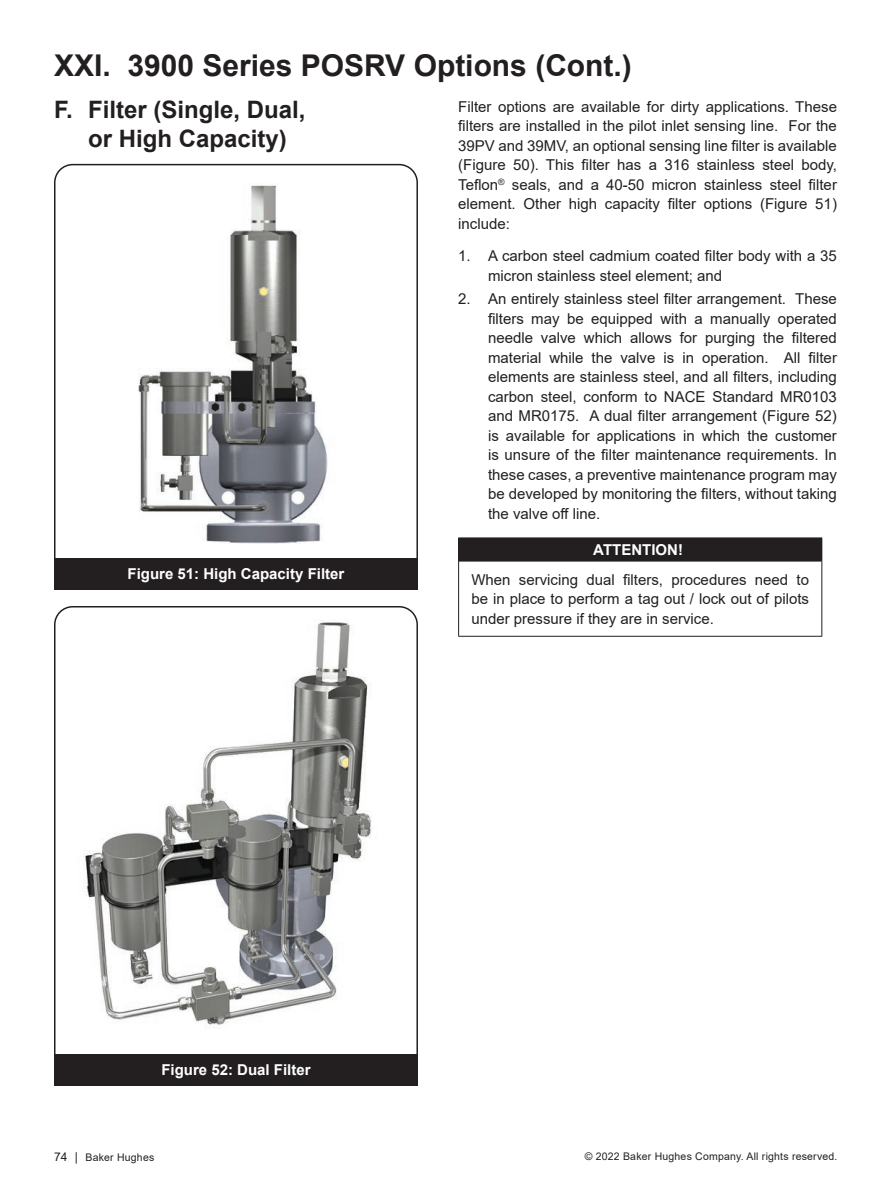
<style>
.page{position:relative;width:891px;height:1188px;background:#fff}
.page>*{position:absolute;margin:0;border:0;box-sizing:border-box;transform-origin:0 0}
.t1{font:700 30px "Arial";color:#231f20}
.t2{font:700 24px/28.8px "Arial";color:#231f20}
.t3{font:15px/19.5px "Arial";color:#231f20;text-align:justify}
.t4{font:700 15px "Arial";color:#fff}
.t5{font:10.5px "Arial";letter-spacing:.02em;color:#231f20}
.s1{font-weight:400;color:#231f20}
.s2{font-size:12px}
</style>
<div class="page">
<div style="left:459px;top:538px;width:363px;height:23px;background:#231f20"></div>
<svg style="left:458px;top:539px;width:1px;height:22px"></svg>
<hr style="left:458px;top:538px;width:364px;height:1px;background:#231f20">
<hr style="left:458px;top:561px;width:1px;height:75px;background:#231f20">
<hr style="left:821px;top:561px;width:1px;height:75px;background:#231f20">
<hr style="left:459px;top:560px;width:362px;height:2px;background:#231f20">
<hr style="left:458px;top:636px;width:364px;height:1px;background:#231f20">
<img style="left:138px;top:185px;width:190px;height:358px">
<div style="left:54px;top:164px;width:364px;height:425px;border:2px solid #231f20;border-radius:18px"></div>
<div style="left:54px;top:558px;width:364px;height:31px;background:#231f20"></div>
<img style="left:84px;top:622px;width:288px;height:406px">
<div style="left:54px;top:606px;width:364px;height:479px;border:2px solid #231f20;border-radius:18px"></div>
<div style="left:54px;top:1054px;width:364px;height:31px;background:#231f20"></div>
<p class="t1" style="left:54px;top:44px;width:579px">XXI. 3900 Series POSRV Options (Cont.)</p>
<p class="t2" style="left:88px;top:96px;width:219px;text-indent:-34px">F. Filter (Single, Dual, or High Capacity)</p>
<p class="t3" style="left:458px;top:97px;width:380px">Filter options are available for dirty applications. These filters are installed in the pilot inlet sensing line. For the 39PV and 39MV, an optional sensing line filter is available (Figure 50). This filter has a 316 stainless steel body, Teflon<sup>®</sup> seals, and a 40-50 micron stainless steel filter element. Other high capacity filter options (Figure 51) include:</p>
<p class="t3" style="left:488px;top:246px;width:350px;text-indent:-30px">1. A carbon steel cadmium coated filter body with a 35 micron stainless steel element; and</p>
<p class="t3" style="left:488px;top:289px;width:350px;text-indent:-30px">2. An entirely stainless steel filter arrangement. These filters may be equipped with a manually operated needle valve which allows for purging the filtered material while the valve is in operation. All filter elements are stainless steel, and all filters, including carbon steel, conform to NACE Standard MR0103 and MR0175. A dual filter arrangement (Figure 52) is available for applications in which the customer is unsure of the filter maintenance requirements. In these cases, a preventive maintenance program may be developed by monitoring the filters, without taking the valve off line.</p>
<p class="t4" style="left:593px;top:539px;width:95px">ATTENTION!<span class="s1">!</span></p>
<p class="t3" style="left:471px;top:569px;width:339px">When servicing dual filters, procedures need to be in place to perform a tag out / lock out of pilots under pressure if they are in service.</p>
<p class="t4" style="left:128px;top:563px;width:218px">Figure 51: High Capacity Filter</p>
<p class="t4" style="left:161px;top:1059px;width:151px">Figure 52: Dual Filter</p>
<p class="t5" style="left:54px;top:1150px;width:102px"><span class="s2">74 |</span> Baker Hughes</p>
<p class="t5" style="left:585px;top:1149px;width:254px">© 2022 Baker Hughes Company. All rights reserved.</p>
</div>
